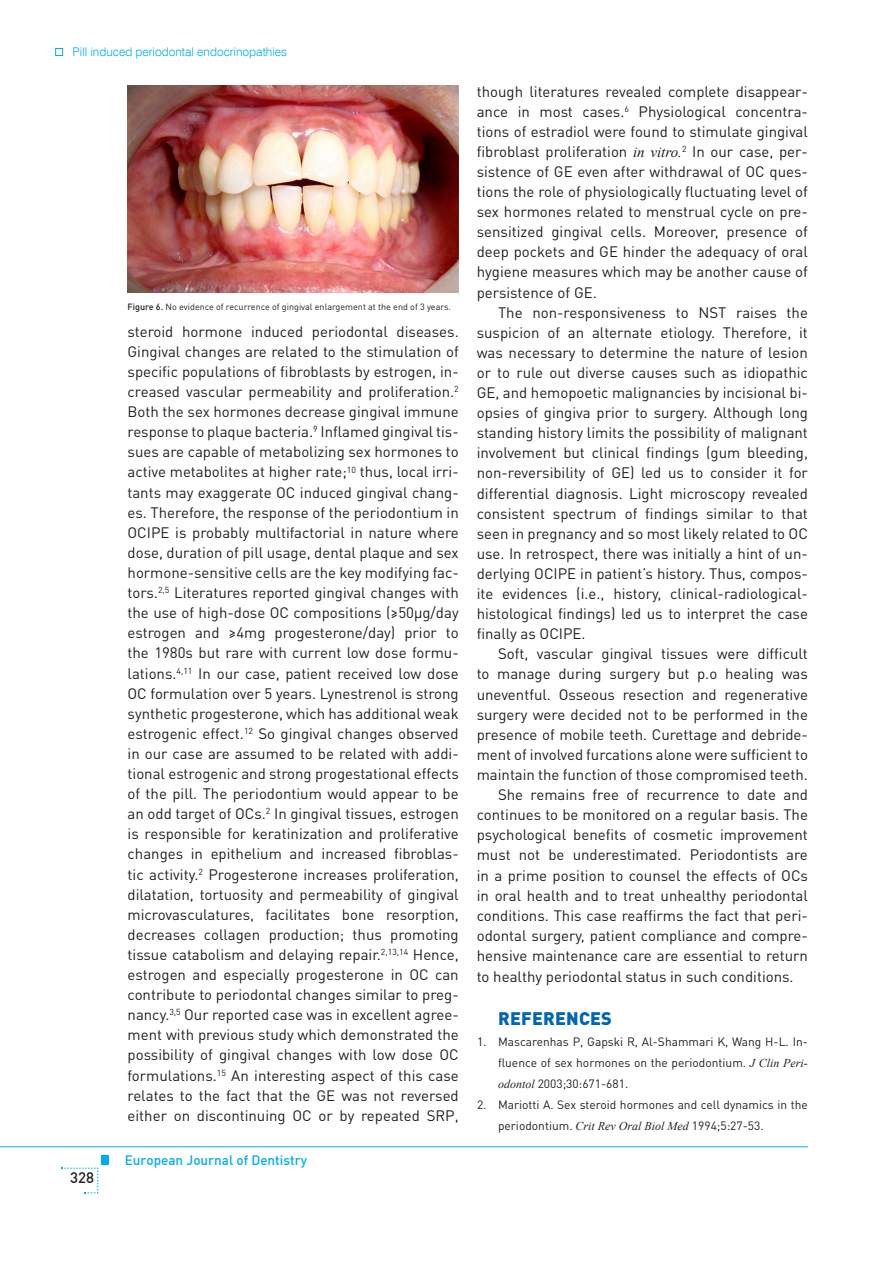
<style>
.page{position:relative;width:893px;height:1263px;background:#fff}
.page>*{position:absolute;margin:0;border:0;box-sizing:border-box;transform-origin:0 0}
.ara_baslık{font:900 18px "DIN Pro";letter-spacing:.01em;color:#0166b3}
.t1{font:15px/20.1px "DIN Pro";color:#231f20;text-align:justify}
.t2{font:15px "Din B Medium";color:#231f20}
.t3{font:13.5px "Din B Medium";color:#00aeef}
.referanslar{font:12px/21px "DIN Pro";color:#231f20;text-align:justify}
.BASLIK{font:300 12px "Swiss 721 BT";color:#00aeef}
.t4{font:9px "DIN Pro";color:#231f20}
.s1{font-weight:500}
.s2{font-family:"Times New Roman";font-style:italic}
</style>
<div class="page">
<hr style="left:0;top:1146px;width:808px;height:1px;background:#00aeef">
<div style="left:101px;top:1155px;width:7px;height:10px;background:#00aeef"></div>
<svg style="left:61px;top:1167px;width:37px;height:26px"></svg>
<div style="left:55px;top:48px;width:8px;height:8px;border:1px solid #00aeef"></div>
<img style="left:127px;top:85px;width:332px;height:207px">
<p class="BASLIK" style="left:73px;top:44px;width:216px">Pill induced periodontal endocrinopathies</p>
<p class="t4" style="left:128px;top:301px;width:325px"><span class="s1">Figure 6.</span> No evidence of recurrence of gingival enlargement at the end of 3 years.</p>
<p class="t1" style="left:128px;top:321px;width:333px">steroid hormone induced periodontal diseases.<br>Gingival changes are related to the stimulation of specific populations of fibroblasts by estrogen, in&shy;creased vascular permeability and proliferation.<sup>2<br></sup>Both the sex hormones decrease gingival immune response to plaque bacteria.<sup>9</sup> Inflamed gingival tis&shy;sues are capable of metabolizing sex hormones to active metabolites at higher rate;<sup>10</sup> thus, local irri&shy;tants may exaggerate OC induced gingival chang&shy;es. Therefore, the response of the periodontium in OCIPE is probably multifactorial in nature where dose, duration of pill usage, dental plaque and sex hormone-sensitive cells are the key modifying fac&shy;tors.<sup>2,5</sup> Literatures reported gingival changes with the use of high-dose OC compositions (≥50µg/day estrogen and ≥4mg progesterone/day) prior to the 1980s but rare with current low dose formu&shy;lations.<sup>4,11</sup> In our case, patient received low dose OC formulation over 5 years. Lynestrenol is strong synthetic progesterone, which has additional weak estrogenic effect.<sup>12</sup> So gingival changes observed in our case are assumed to be related with addi&shy;tional estrogenic and strong progestational effects of the pill. The periodontium would appear to be an odd target of OCs.<sup>2</sup> In gingival tissues, estrogen is responsible for keratinization and proliferative changes in epithelium and increased fibroblas&shy;tic activity.<sup>2</sup> Progesterone increases proliferation, dilatation, tortuosity and permeability of gingival microvasculatures, facilitates bone resorption, decreases collagen production; thus promoting tissue catabolism and delaying repair.<sup>2,13,14</sup> Hence, estrogen and especially progesterone in OC can contribute to periodontal changes similar to preg&shy;nancy.<sup>3,5</sup> Our reported case was in excellent agree&shy;ment with previous study which demonstrated the possibility of gingival changes with low dose OC formulations.<sup>15</sup> An interesting aspect of this case relates to the fact that the GE was not reversed either on discontinuing OC or by repeated SRP,</p>
<p class="t2" style="left:70px;top:1168px;width:25px">328</p>
<p class="t3" style="left:125px;top:1152px;width:184px">European Journal of Dentistry</p>
<p class="t1" style="left:477px;top:80px;width:333px">though literatures revealed complete disappear&shy;ance in most cases.<sup>6</sup> Physiological concentra&shy;tions of estradiol were found to stimulate gingival fibroblast proliferation <span class="s2">in vitro.</span><sup>2</sup> In our case, per&shy;sistence of GE even after withdrawal of OC ques&shy;tions the role of physiologically fluctuating level of sex hormones related to menstrual cycle on pre&shy;sensitized gingival cells. Moreover, presence of deep pockets and GE hinder the adequacy of oral hygiene measures which may be another cause of persistence of GE.</p>
<p class="t1" style="left:477px;top:302px;width:333px;text-indent:21px">The non-responsiveness to NST raises the suspicion of an alternate etiology. Therefore, it was necessary to determine the nature of lesion or to rule out diverse causes such as idiopathic GE, and hemopoetic malignancies by incisional bi&shy;opsies of gingiva prior to surgery. Although long standing history limits the possibility of malignant involvement but clinical findings (gum bleeding, non-reversibility of GE) led us to consider it for differential diagnosis. Light microscopy revealed consistent spectrum of findings similar to that seen in pregnancy and so most likely related to OC use. In retrospect, there was initially a hint of un&shy;derlying OCIPE in patient’s history. Thus, compos&shy;ite evidences (i.e., history, clinical-radiological&shy;histological findings) led us to interpret the case finally as OCIPE.</p>
<p class="t1" style="left:477px;top:643px;width:333px;text-indent:21px">Soft, vascular gingival tissues were difficult to manage during surgery but p.o healing was uneventful. Osseous resection and regenerative surgery were decided not to be performed in the presence of mobile teeth. Curettage and debride&shy;ment of involved furcations alone were sufficient to maintain the function of those compromised teeth.</p>
<p class="t1" style="left:477px;top:784px;width:333px;text-indent:21px">She remains free of recurrence to date and continues to be monitored on a regular basis. The psychological benefits of cosmetic improvement must not be underestimated. Periodontists are in a prime position to counsel the effects of OCs in oral health and to treat unhealthy periodontal conditions. This case reaffirms the fact that peri&shy;odontal surgery, patient compliance and compre&shy;hensive maintenance care are essential to return to healthy periodontal status in such conditions.</p>
<p class="ara_baslık" style="left:498px;top:1006px;width:115px">REFERENCES</p>
<p class="referanslar" style="left:498px;top:1030px;width:311px;text-indent:-21px">1. Mascarenhas P, Gapski R, Al-Shammari K, Wang H-L. In&shy;fluence of sex hormones on the periodontium. <span class="s2">J Clin Peri&shy;odontol</span> 2003;30:671-681.</p>
<p class="referanslar" style="left:498px;top:1093px;width:311px;text-indent:-21px">2. Mariotti A. Sex steroid hormones and cell dynamics in the periodontium. <span class="s2">Crit Rev Oral Biol Med</span> 1994;5:27-53.</p>
</div>
